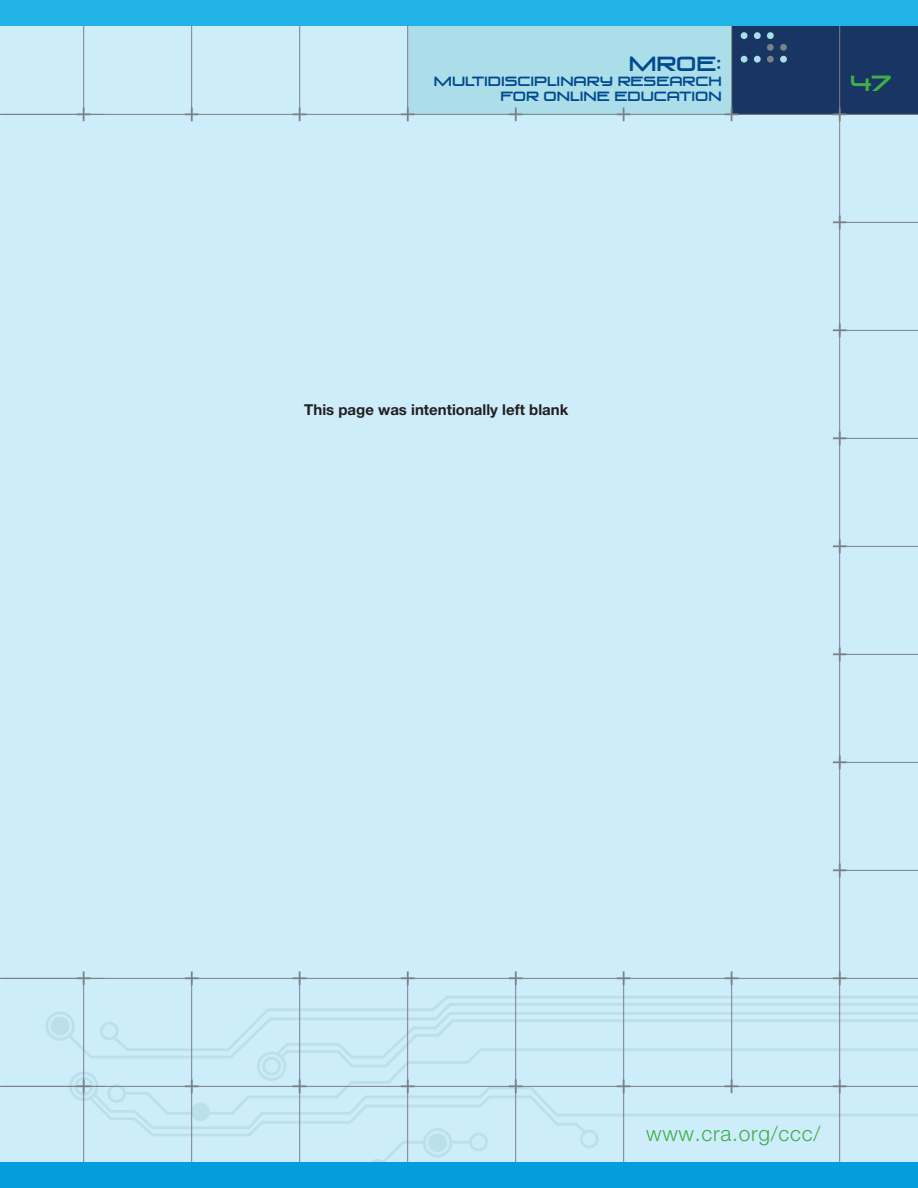
<style>
.page{position:relative;width:918px;height:1188px;background:#ceedfb}
.page>*{position:absolute;margin:0;border:0;box-sizing:border-box;transform-origin:0 0}
.t1{font:300 21px "Helvetica Neue";letter-spacing:.035em;color:#40ae49}
.t2{font:21px "Venus Rising";color:#40ae49}
.t3{font:19.5px "Venus Rising";color:#014990}
.t4{font:700 15px "Helvetica Neue";color:#231f20}
.t5{font:12.75px/15.3px "Venus Rising";color:#014990;text-align:right}
</style>
<div class="page">
<div style="left:408px;top:16px;width:326px;height:98px;background:#abdee9"></div>
<svg style="left:55px;top:994px;width:863px;height:168px"></svg>
<div style="left:101px;top:1023px;width:16px;height:16px;background:#ccecfa;border-radius:50%"></div>
<div style="left:100px;top:1022px;width:19px;height:18px;border:3px solid #70aaae;border-radius:50%"></div>
<div style="left:109px;top:1086px;width:16px;height:16px;background:#ccecfa;border-radius:50%"></div>
<div style="left:107px;top:1084px;width:19px;height:19px;border:3px solid #70aaae;border-radius:50%"></div>
<div style="left:193px;top:1104px;width:16px;height:16px;background:#bbdfeb;border-radius:50%"></div>
<div style="left:191px;top:1102px;width:19px;height:19px;border:3px solid #70aaae;border-radius:50%"></div>
<div style="left:368px;top:1159px;width:19px;height:19px;border:3px solid #70aaae;border-radius:50%"></div>
<svg style="left:47px;top:1013px;width:26px;height:26px"></svg>
<div style="left:45px;top:1011px;width:30px;height:30px;border:3px solid #70aaae;border-radius:50%"></div>
<div style="left:52px;top:1018px;width:16px;height:16px;background:#bbdfeb;border-radius:50%"></div>
<div style="left:51px;top:1017px;width:19px;height:19px;border:3px solid #70aaae;border-radius:50%"></div>
<svg style="left:424px;top:1129px;width:27px;height:27px"></svg>
<div style="left:423px;top:1128px;width:29px;height:30px;border:3px solid #70aaae;border-radius:50%"></div>
<div style="left:430px;top:1135px;width:16px;height:16px;background:#bbdfeb;border-radius:50%"></div>
<div style="left:428px;top:1133px;width:19px;height:19px;border:3px solid #70aaae;border-radius:50%"></div>
<svg style="left:258px;top:1053px;width:27px;height:27px"></svg>
<div style="left:257px;top:1051px;width:29px;height:30px;border:3px solid #70aaae;border-radius:50%"></div>
<div style="left:264px;top:1058px;width:16px;height:16px;background:#ccecfa;border-radius:50%"></div>
<div style="left:262px;top:1057px;width:19px;height:19px;border:3px solid #70aaae;border-radius:50%"></div>
<svg style="left:70px;top:1073px;width:27px;height:27px"></svg>
<div style="left:69px;top:1072px;width:30px;height:29px;border:3px solid #70aaae;border-radius:50%"></div>
<div style="left:74px;top:1077px;width:19px;height:19px;border:3px solid #70aaae;border-radius:50%"></div>
<div style="left:471px;top:1134px;width:16px;height:16px;background:#ccecfa;border-radius:50%"></div>
<div style="left:469px;top:1133px;width:19px;height:18px;border:3px solid #70aaae;border-radius:50%"></div>
<div style="left:580px;top:1130px;width:19px;height:18px;border:3px solid #70aaae;border-radius:50%"></div>
<div style="left:732px;top:6px;width:186px;height:108px;background:#193563"></div>
<div style="left:741px;top:32px;width:7px;height:7px;background:#abdee9;border-radius:50%"></div>
<div style="left:741px;top:56px;width:7px;height:7px;background:#abdee9;border-radius:50%"></div>
<div style="left:754px;top:32px;width:7px;height:7px;background:#abdee9;border-radius:50%"></div>
<div style="left:754px;top:56px;width:7px;height:7px;background:#abdee9;border-radius:50%"></div>
<div style="left:767px;top:44px;width:7px;height:7px;background:#7a8187;border-radius:50%"></div>
<div style="left:767px;top:32px;width:7px;height:7px;background:#abdee9;border-radius:50%"></div>
<div style="left:767px;top:56px;width:7px;height:7px;background:#7a8187;border-radius:50%"></div>
<div style="left:780px;top:44px;width:7px;height:7px;background:#7a8187;border-radius:50%"></div>
<div style="left:780px;top:56px;width:7px;height:7px;background:#abdee9;border-radius:50%"></div>
<hr style="left:0;top:114px;width:105px;height:1px;background:#7a8187">
<hr style="left:0;top:978px;width:105px;height:1px;background:#7a8187">
<hr style="left:0;top:1086px;width:105px;height:1px;background:#7a8187">
<hr style="left:83px;top:0;width:1px;height:115px;background:#7a8187">
<hr style="left:191px;top:0;width:1px;height:116px;background:#7a8187">
<hr style="left:299px;top:0;width:1px;height:116px;background:#7a8187">
<hr style="left:407px;top:0;width:1px;height:116px;background:#7a8187">
<hr style="left:731px;top:0;width:1px;height:115px;background:#7a8187">
<hr style="left:1px;top:114px;width:917px;height:1px;background:#7a8187">
<hr style="left:839px;top:222px;width:79px;height:1px;background:#7a8187">
<hr style="left:839px;top:330px;width:79px;height:1px;background:#7a8187">
<hr style="left:840px;top:438px;width:78px;height:1px;background:#7a8187">
<hr style="left:840px;top:546px;width:78px;height:1px;background:#7a8187">
<hr style="left:840px;top:654px;width:78px;height:1px;background:#7a8187">
<hr style="left:839px;top:762px;width:79px;height:1px;background:#7a8187">
<hr style="left:840px;top:870px;width:78px;height:1px;background:#7a8187">
<hr style="left:1px;top:978px;width:917px;height:1px;background:#7a8187">
<hr style="left:1px;top:1086px;width:917px;height:1px;background:#7a8187">
<svg style="left:77px;top:107px;width:13px;height:14px"></svg>
<svg style="left:185px;top:107px;width:14px;height:14px"></svg>
<svg style="left:293px;top:107px;width:13px;height:14px"></svg>
<svg style="left:401px;top:107px;width:14px;height:14px"></svg>
<svg style="left:509px;top:107px;width:14px;height:14px"></svg>
<svg style="left:617px;top:107px;width:13px;height:14px"></svg>
<svg style="left:725px;top:107px;width:13px;height:14px"></svg>
<svg style="left:833px;top:107px;width:14px;height:14px"></svg>
<svg style="left:833px;top:215px;width:14px;height:14px"></svg>
<svg style="left:833px;top:323px;width:14px;height:14px"></svg>
<svg style="left:833px;top:431px;width:14px;height:14px"></svg>
<svg style="left:833px;top:539px;width:14px;height:14px"></svg>
<svg style="left:833px;top:647px;width:14px;height:14px"></svg>
<svg style="left:833px;top:755px;width:14px;height:14px"></svg>
<svg style="left:833px;top:863px;width:14px;height:14px"></svg>
<svg style="left:77px;top:1079px;width:13px;height:14px"></svg>
<svg style="left:185px;top:1079px;width:14px;height:14px"></svg>
<svg style="left:293px;top:1079px;width:13px;height:14px"></svg>
<svg style="left:401px;top:1079px;width:14px;height:14px"></svg>
<svg style="left:509px;top:1079px;width:14px;height:14px"></svg>
<svg style="left:617px;top:1079px;width:13px;height:14px"></svg>
<svg style="left:725px;top:1079px;width:13px;height:14px"></svg>
<svg style="left:833px;top:1079px;width:14px;height:14px"></svg>
<hr style="left:191px;top:977px;width:1px;height:211px;background:#7a8187">
<hr style="left:299px;top:977px;width:1px;height:211px;background:#7a8187">
<hr style="left:407px;top:978px;width:1px;height:210px;background:#7a8187">
<hr style="left:515px;top:976px;width:1px;height:212px;background:#7a8187">
<hr style="left:623px;top:976px;width:1px;height:212px;background:#7a8187">
<hr style="left:731px;top:977px;width:1px;height:110px;background:#7a8187">
<hr style="left:839px;top:0;width:1px;height:1188px;background:#7a8187">
<hr style="left:83px;top:977px;width:1px;height:211px;background:#7a8187">
<div style="left:0;top:1162px;width:918px;height:26px;background:#069ddc"></div>
<svg style="left:77px;top:971px;width:13px;height:14px"></svg>
<svg style="left:185px;top:971px;width:14px;height:14px"></svg>
<svg style="left:293px;top:971px;width:13px;height:14px"></svg>
<svg style="left:401px;top:971px;width:14px;height:14px"></svg>
<svg style="left:509px;top:971px;width:14px;height:14px"></svg>
<svg style="left:617px;top:971px;width:13px;height:14px"></svg>
<svg style="left:725px;top:971px;width:13px;height:14px"></svg>
<svg style="left:833px;top:971px;width:14px;height:14px"></svg>
<div style="left:0;top:0;width:918px;height:26px;background:#21b3e8"></div>
<h2 class="t3" style="left:629px;top:52px;width:94px">MROE:</h2>
<p class="t5" style="left:434px;top:74px;width:289px">MULTIDISCIPLINARY RESEARCH<br>FOR ONLINE EDUCATION</p>
<p class="t4" style="left:304px;top:400px;width:266px">This page was intentionally left blank</p>
<h1 class="t2" style="left:850px;top:71px;width:43px">47</h1>
<h1 class="t1" style="left:646px;top:1120px;width:176px">www.cra.org/ccc/</h1>
</div>
